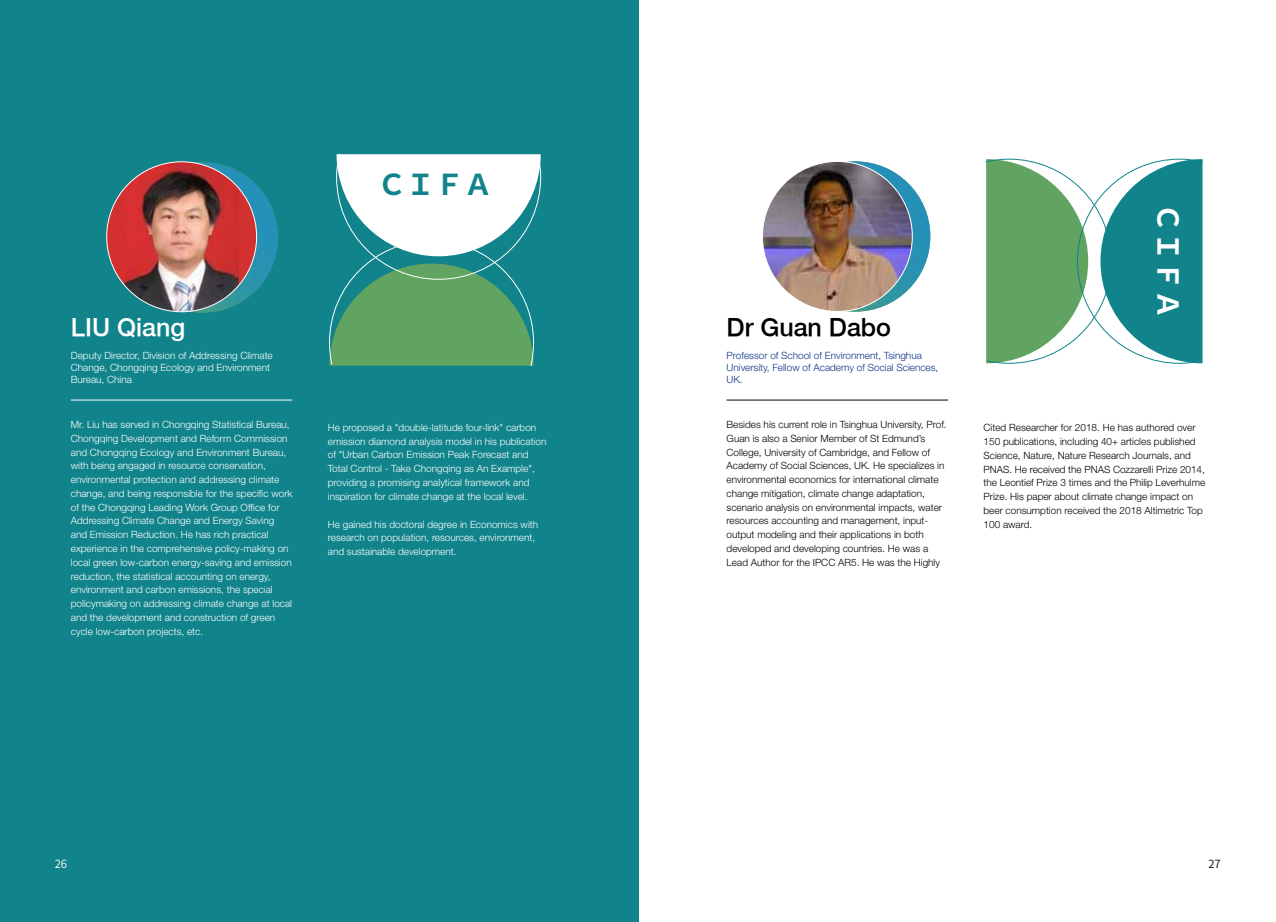
<style>
.page{position:relative;width:1276px;height:922px;background:#fff}
.page>*{position:absolute;margin:0;border:0;box-sizing:border-box;transform-origin:0 0}
.t1{font:700 28.75px "Source Han Sans CN";color:#10838b}
.t2{font:700 28.75px "Source Han Sans CN";color:#fff}
.t3{font:500 25px "Helvetica Neue";color:#000}
.t4{font:500 25px "Helvetica Neue";color:#fff}
.t5{font:11.25px "Source Han Sans CN";color:#000}
.t6{font:11.25px "Source Han Sans CN";color:#fff}
.t7{font:300 10px/13.8px "Helvetica Neue";color:#fff}
.t8{font:300 10px/13.8px "Helvetica Neue";color:#000}
.t9{font:300 10px/12px "Helvetica Neue";color:#0c3388}
</style>
<div class="page">
<div style="left:0;top:0;width:638px;height:921px;background:#10838b"></div>
<svg style="left:128px;top:162px;width:150px;height:150px;background:#2891b3"></svg>
<div style="left:107px;top:162px;width:150px;height:150px;background:#d3312f;border-radius:50%"></div>
<img style="left:125px;top:162px;width:114px;height:150px">
<hr style="left:71px;top:399px;width:221px;height:1px;background:#fff">
<svg style="left:780px;top:161px;width:150px;height:150px;background:#3597b5"></svg>
<img style="left:762px;top:161px;width:150px;height:150px;border-radius:75px">
<hr style="left:726px;top:399px;width:222px;height:1px;background:#000">
<svg style="left:329px;top:153px;width:212px;height:213px"></svg>
<svg style="left:985px;top:159px;width:218px;height:204px"></svg>
<h1 class="t1" style="left:377px;top:168px;width:116px">ＣＩＦＡ</h1>
<h2 class="t4" style="left:71px;top:312px;width:116px">LIU Qiang</h2>
<p class="t7" style="left:71px;top:349px;width:203px;line-height:12px">Deputy Director, Division of Addressing Climate<br>Change, Chongqing Ecology and Environment<br>Bureau, China</p>
<p class="t7" style="left:71px;top:417px;width:223px">Mr. Liu has served in Chongqing Statistical Bureau, Chongqing Development and Reform Commission and Chongqing Ecology and Environment Bureau, with being engaged in resource conservation, environmental protection and addressing climate change, and being responsible for the specific work of the Chongqing Leading Work Group Office for Addressing Climate Change and Energy Saving and Emission Reduction. He has rich practical experience in the comprehensive policy-making on local green low-carbon energy-saving and emission reduction, the statistical accounting on energy, environment and carbon emissions, the special policymaking on addressing climate change at local and the development and construction of green cycle low-carbon projects, etc.</p>
<p class="t7" style="left:328px;top:420px;width:220px">He proposed a "double-latitude four-link" carbon emission diamond analysis model in his publication of "Urban Carbon Emission Peak Forecast and Total Control - Take Chongqing as An Example", providing a promising analytical framework and inspiration for climate change at the local level.</p>
<p class="t7" style="left:328px;top:516px;width:212px">He gained his doctoral degree in Economics with research on population, resources, environment, and sustainable development.</p>
<p class="t6" style="left:55px;top:857px;width:14px">26</p>
<h1 class="t2" style="left:1184px;top:203px;width:117px;rotate:90deg">ＣＩＦＡ</h1>
<h2 class="t3" style="left:726px;top:312px;width:166px">Dr Guan Dabo</h2>
<p class="t9" style="left:726px;top:349px;width:213px">Professor of School of Environment, Tsinghua<br>University, Fellow of Academy of Social Sciences,<br>UK.</p>
<p class="t8" style="left:726px;top:417px;width:222px">Besides his current role in Tsinghua University, Prof.<br>Guan is also a Senior Member of St Edmund’s College, University of Cambridge, and Fellow of Academy of Social Sciences, UK. He specializes in environmental economics for international climate change mitigation, climate change adaptation, scenario analysis on environmental impacts, water resources accounting and management, input&shy;output modeling and their applications in both developed and developing countries. He was a Lead Author for the IPCC AR5. He was the Highly</p>
<p class="t8" style="left:983px;top:420px;width:223px">Cited Researcher for 2018. He has authored over 150 publications, including 40+ articles published Science, Nature, Nature Research Journals, and PNAS. He received the PNAS Cozzarelli Prize 2014, the Leontief Prize 3 times and the Philip Leverhulme Prize. His paper about climate change impact on beer consumption received the 2018 Altimetric Top 100 award.</p>
<p class="t5" style="left:1208px;top:857px;width:14px">27</p>
</div>
